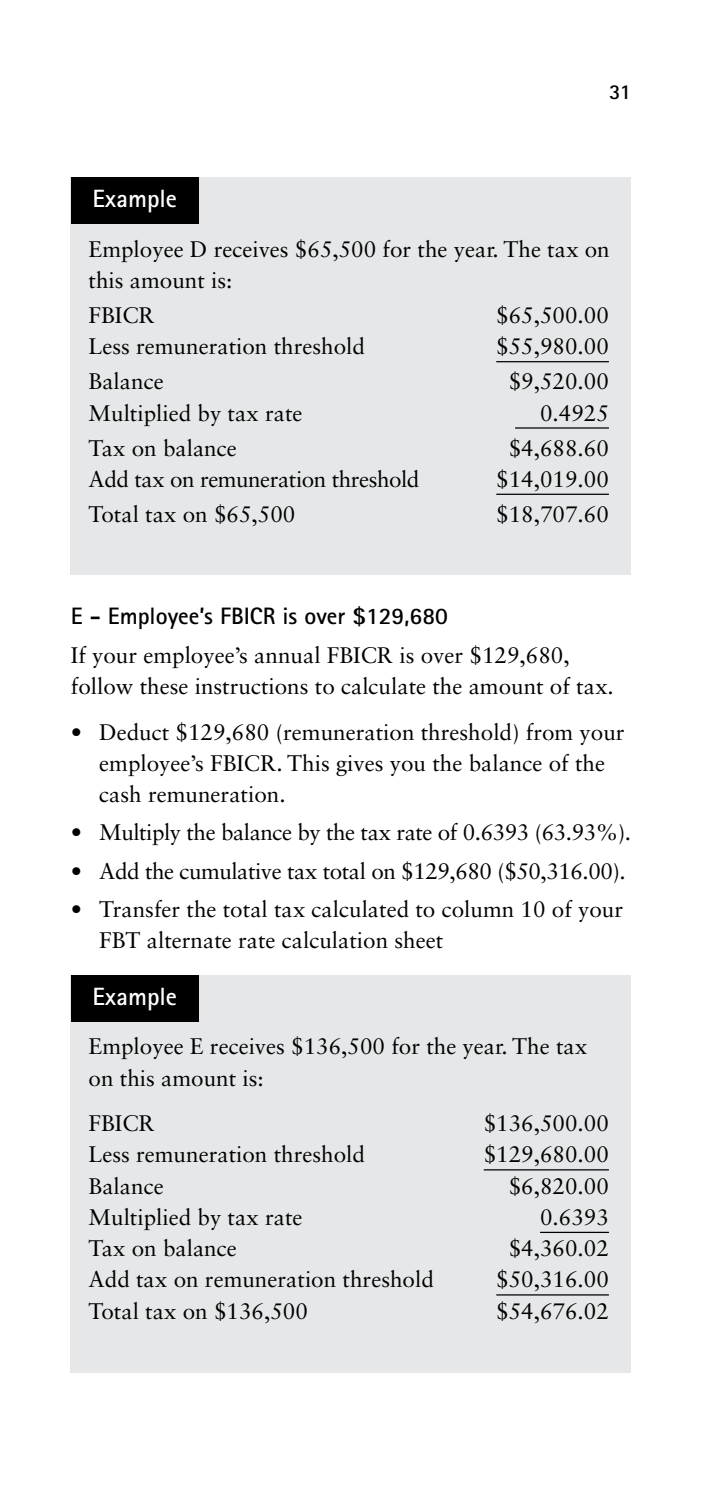
<style>
.page{position:relative;width:702px;height:1489px;background:#fff}
.page>*{position:absolute;margin:0;border:0;box-sizing:border-box;transform-origin:0 0}
.t1{font:700 25px "Rotis Sans Serif Std";color:#fff}
.t2{font:700 23.75px "Rotis Sans Serif Std";color:#000}
.t3{font:22.5px/31.2px "Sabon LT Std";color:#000}
.t4{font:22.5px "Sabon LT Std";letter-spacing:-.02em;color:#000}
.t5{font:700 21.25px "Rotis Sans Serif Std";color:#000}
</style>
<div class="page">
<div style="left:71px;top:177px;width:560px;height:397px;background:#e6e7e8"></div>
<hr style="left:496px;top:361px;width:113px;height:1px;background:#000">
<hr style="left:515px;top:427px;width:94px;height:1px;background:#000">
<hr style="left:496px;top:493px;width:113px;height:2px;background:#000">
<div style="left:71px;top:177px;width:127px;height:46px;background:#000"></div>
<div style="left:71px;top:975px;width:560px;height:396px;background:#e6e7e8"></div>
<hr style="left:483px;top:1169px;width:126px;height:1px;background:#000">
<hr style="left:540px;top:1231px;width:69px;height:1px;background:#000">
<hr style="left:496px;top:1294px;width:113px;height:1px;background:#000">
<div style="left:71px;top:975px;width:127px;height:46px;background:#000"></div>
<p class="t1" style="left:92px;top:183px;width:86px">Example</p>
<p class="t5" style="left:609px;top:78px;width:24px">31</p>
<p class="t3" style="left:89px;top:233px;width:522px">Employee D receives $65,500 for the year. The tax on this amount is:</p>
<p class="t3" style="left:89px;top:299px;width:68px">FBICR</p>
<p class="t3" style="left:496px;top:299px;width:114px">$65,500.00</p>
<p class="t3" style="left:89px;top:330px;width:278px">Less remuneration threshold</p>
<p class="t3" style="left:496px;top:330px;width:114px">$55,980.00</p>
<p class="t3" style="left:89px;top:365px;width:76px">Balance</p>
<p class="t3" style="left:509px;top:365px;width:102px">$9,520.00</p>
<p class="t3" style="left:89px;top:397px;width:215px">Multiplied by tax rate</p>
<p class="t3" style="left:540px;top:397px;width:70px">0.4925</p>
<p class="t3" style="left:89px;top:432px;width:150px">Tax on balance</p>
<p class="t3" style="left:509px;top:432px;width:102px">$4,688.60</p>
<p class="t4" style="left:89px;top:465px;width:332px">Add tax on remuneration threshold</p>
<p class="t3" style="left:496px;top:463px;width:114px">$14,019.00</p>
<p class="t3" style="left:89px;top:498px;width:208px">Total tax on $65,500</p>
<p class="t3" style="left:496px;top:498px;width:114px">$18,707.60</p>
<p class="t2" style="left:71px;top:601px;width:378px">E - Employee’s FBICR is over $129,680</p>
<p class="t3" style="left:71px;top:639px;width:544px">If your employee’s annual FBICR is over $129,680, follow these instructions to calculate the amount of tax.</p>
<p class="t3" style="left:99px;top:715px;width:527px;text-indent:-28px">• Deduct $129,680 (remuneration threshold) from your employee’s FBICR. This gives you the balance of the cash remuneration.</p>
<p class="t4" style="left:71px;top:819px;width:562px">• Multiply the balance by the tax rate of 0.6393 (63.93%).</p>
<p class="t4" style="left:71px;top:857px;width:556px">• Add the cumulative tax total on $129,680 ($50,316.00).</p>
<p class="t3" style="left:99px;top:893px;width:525px;text-indent:-28px">• Transfer the total tax calculated to column 10 of your<br>FBT alternate rate calculation sheet</p>
<p class="t1" style="left:92px;top:980px;width:86px">Example</p>
<p class="t3" style="left:89px;top:1030px;width:500px">Employee E receives $136,500 for the year. The tax on this amount is:</p>
<p class="t3" style="left:89px;top:1107px;width:68px">FBICR</p>
<p class="t3" style="left:483px;top:1107px;width:127px">$136,500.00</p>
<p class="t3" style="left:89px;top:1138px;width:278px">Less remuneration threshold</p>
<p class="t3" style="left:483px;top:1138px;width:127px">$129,680.00</p>
<p class="t3" style="left:89px;top:1169px;width:76px">Balance</p>
<p class="t3" style="left:509px;top:1169px;width:102px">$6,820.00</p>
<p class="t3" style="left:89px;top:1201px;width:215px">Multiplied by tax rate</p>
<p class="t3" style="left:540px;top:1201px;width:70px">0.6393</p>
<p class="t3" style="left:89px;top:1232px;width:150px">Tax on balance</p>
<p class="t3" style="left:509px;top:1232px;width:102px">$4,360.02</p>
<p class="t3" style="left:89px;top:1263px;width:347px">Add tax on remuneration threshold</p>
<p class="t3" style="left:496px;top:1263px;width:114px">$50,316.00</p>
<p class="t3" style="left:89px;top:1294px;width:221px">Total tax on $136,500</p>
<p class="t3" style="left:496px;top:1294px;width:114px">$54,676.02</p>
</div>
